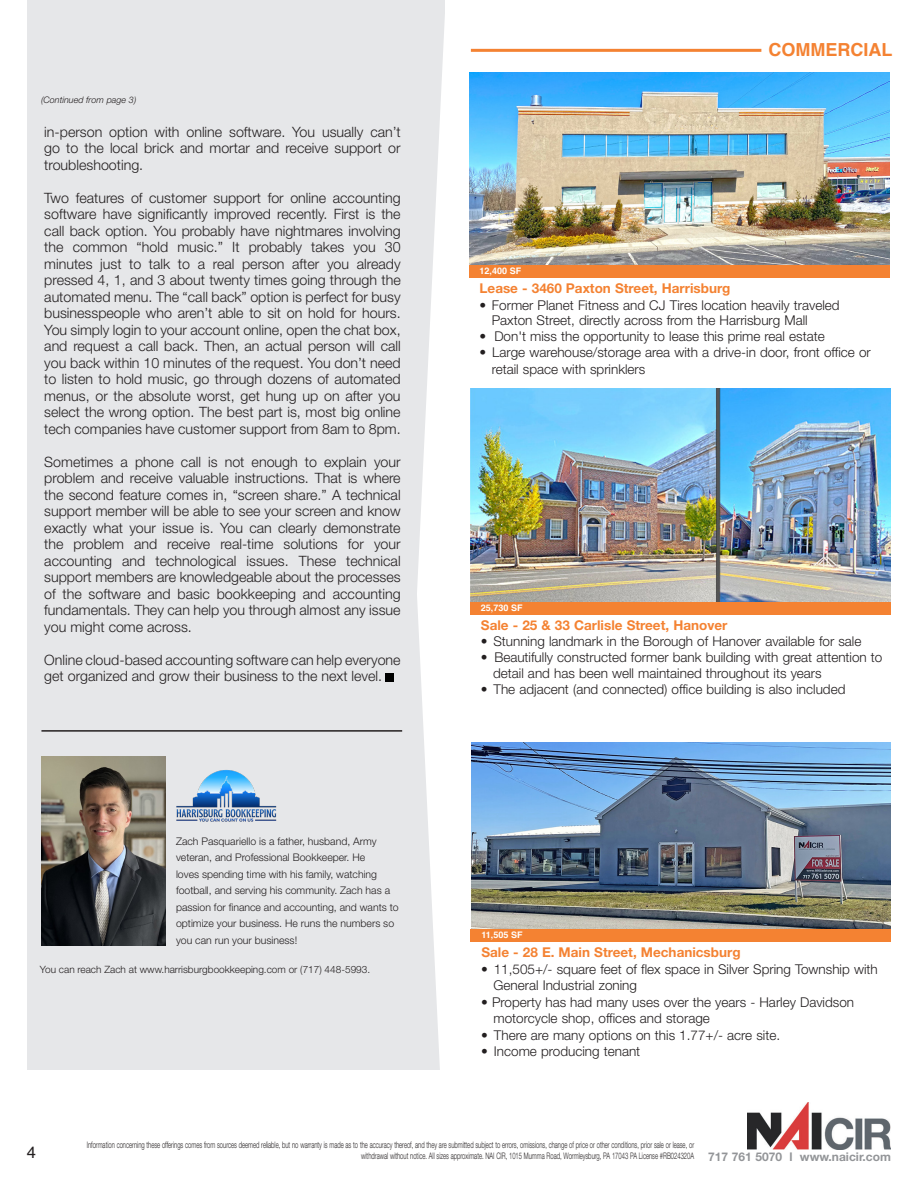
<style>
.page{position:relative;width:918px;height:1188px;background:#fff}
.page>*{position:absolute;margin:0;border:0;box-sizing:border-box;transform-origin:0 0}
.t1{font:700 18px "Helvetica";color:#f48232}
.t2{font:16.5px "Helvetica";color:#231f20}
.t3{font:300 14.25px/16.5px "Helvetica Neue LT Std";color:#231f20;text-align:justify}
.t4{font:300 13.5px/16.5px "Helvetica Neue LT Std";color:#231f20}
.t5{font:700 13.5px "Helvetica Neue LT Std";color:#f48232}
.t6{font:300 10.5px/16.5px "Helvetica Neue LT Std";color:#231f20}
.t7{font:300 10.05px "Helvetica Neue LT Std";color:#231f20}
.t8{font:300 9px/10.8px "Helvetica Neue LT Std";color:#231f20;scale:.65 1}
.t9{font:700 9px "Helvetica";color:#fff}
.t10{font:italic 300 9px "Helvetica Neue LT Std";color:#231f20}
.s1{font-weight:700;font-size:12px;color:#939598}
</style>
<div class="page">
<div style="left:27px;top:0;width:418px;height:1069px;background:#e6e7e9"></div>
<svg style="left:417px;top:22px;width:28px;height:1048px"></svg>
<img style="left:748px;top:1103px;width:142px;height:47px">
<div style="left:386px;top:673px;width:8px;height:9px;background:#000"></div>
<hr style="left:41px;top:730px;width:361px;height:2px;background:#231f20">
<img style="left:41px;top:757px;width:124px;height:189px">
<hr style="left:471px;top:49px;width:290px;height:3px;background:#f48232">
<img style="left:471px;top:389px;width:419px;height:213px">
<div style="left:471px;top:602px;width:420px;height:12px;background:#f48232"></div>
<img style="left:471px;top:743px;width:420px;height:187px">
<div style="left:471px;top:930px;width:420px;height:12px;background:#f48232"></div>
<img style="left:469px;top:72px;width:420px;height:194px">
<div style="left:469px;top:266px;width:420px;height:12px;background:#f48232"></div>
<img style="left:176px;top:770px;width:101px;height:52px">
<p class="t10" style="left:41px;top:94px;width:97px">(Continued from page 3)</p>
<p class="t3" style="left:44px;top:123px;width:358px">in-person option with online software. You usually can’t go to the local brick and mortar and receive support or troubleshooting.</p>
<p class="t3" style="left:44px;top:189px;width:358px">Two features of customer support for online accounting software have significantly improved recently. First is the call back option. You probably have nightmares involving the common “hold music.” It probably takes you 30 minutes just to talk to a real person after you already pressed 4, 1, and 3 about twenty times going through the automated menu. The “call back” option is perfect for busy businesspeople who aren’t able to sit on hold for hours.<br>You simply login to your account online, open the chat box, and request a call back. Then, an actual person will call you back within 10 minutes of the request. You don’t need to listen to hold music, go through dozens of automated menus, or the absolute worst, get hung up on after you select the wrong option. The best part is, most big online tech companies have customer support from 8am to 8pm.</p>
<p class="t3" style="left:44px;top:453px;width:358px">Sometimes a phone call is not enough to explain your problem and receive valuable instructions. That is where the second feature comes in, “screen share.” A technical support member will be able to see your screen and know exactly what your issue is. You can clearly demonstrate the problem and receive real-time solutions for your accounting and technological issues. These technical support members are knowledgeable about the processes of the software and basic bookkeeping and accounting fundamentals. They can help you through almost any issue you might come across.</p>
<p class="t3" style="left:44px;top:651px;width:358px">Online cloud-based accounting software can help everyone get organized and grow their business to the next level.</p>
<p class="t6" style="left:176px;top:832px;width:224px">Zach Pasquariello is a father, husband, Army veteran, and Professional Bookkeeper. He<br>loves spending time with his family, watching football, and serving his community. Zach has a passion for finance and accounting, and wants to optimize your business. He runs the numbers so you can run your business!</p>
<p class="t7" style="left:40px;top:963px;width:332px">You can reach Zach at www.harrisburgbookkeeping.com or (717) 448-5993.</p>
<p class="t9" style="left:480px;top:264px;width:43px">12,400 SF</p>
<p class="t1" style="left:769px;top:35px;width:125px">COMMERCIAL</p>
<p class="t5" style="left:480px;top:280px;width:252px">Lease - 3460 Paxton Street, Harrisburg</p>
<p class="t4" style="left:492px;top:297px;width:349px;line-height:15px;text-indent:-12px">• Former Planet Fitness and CJ Tires location heavily traveled<br>Paxton Street, directly across from the Harrisburg Mall</p>
<p class="t4" style="left:479px;top:328px;width:347px">• Don't miss the opportunity to lease this prime real estate</p>
<p class="t4" style="left:492px;top:344px;width:381px;text-indent:-12px">• Large warehouse/storage area with a drive-in door, front office or retail space with sprinklers</p>
<p class="t9" style="left:481px;top:600px;width:43px">25,730 SF</p>
<p class="t5" style="left:481px;top:616px;width:248px">Sale - 25 &amp; 33 Carlisle Street, Hanover</p>
<p class="t4" style="left:481px;top:632px;width:382px">• Stunning landmark in the Borough of Hanover available for sale</p>
<p class="t4" style="left:493px;top:649px;width:391px;text-indent:-12px">• Beautifully constructed former bank building with great attention to detail and has been well maintained throughout its years</p>
<p class="t4" style="left:481px;top:681px;width:366px">• The adjacent (and connected) office building is also included</p>
<p class="t9" style="left:481px;top:928px;width:43px">11,505 SF</p>
<p class="t5" style="left:481px;top:944px;width:261px">Sale - 28 E. Main Street, Mechanicsburg</p>
<p class="t4" style="left:494px;top:960px;width:386px;text-indent:-12px">• 11,505+/- square feet of flex space in Silver Spring Township with<br>General Industrial zoning</p>
<p class="t4" style="left:494px;top:993px;width:362px;text-indent:-12px">• Property has had many uses over the years - Harley Davidson motorcycle shop, offices and storage</p>
<p class="t4" style="left:481px;top:1026px;width:301px">• There are many options on this 1.77+/- acre site.</p>
<p class="t4" style="left:481px;top:1043px;width:161px">• Income producing tenant</p>
<p class="t2" style="left:27px;top:1139px;width:11px">4</p>
<p class="t8" style="left:361px;top:1139px;width:817px;text-indent:-275px">Information concerning these offerings comes from sources deemed reliable, but no warranty is made as to the accuracy thereof, and they are submitted subject to errors, omissions, change of price or other conditions, prior sale or lease, or<br>withdrawal without notice. All sizes approximate. NAI CIR, 1015 Mumma Road, Wormleysburg, PA 17043 PA License #RB024320A <span class="s1">717 761 5070 l www.naicir.com</span></p>
</div>
